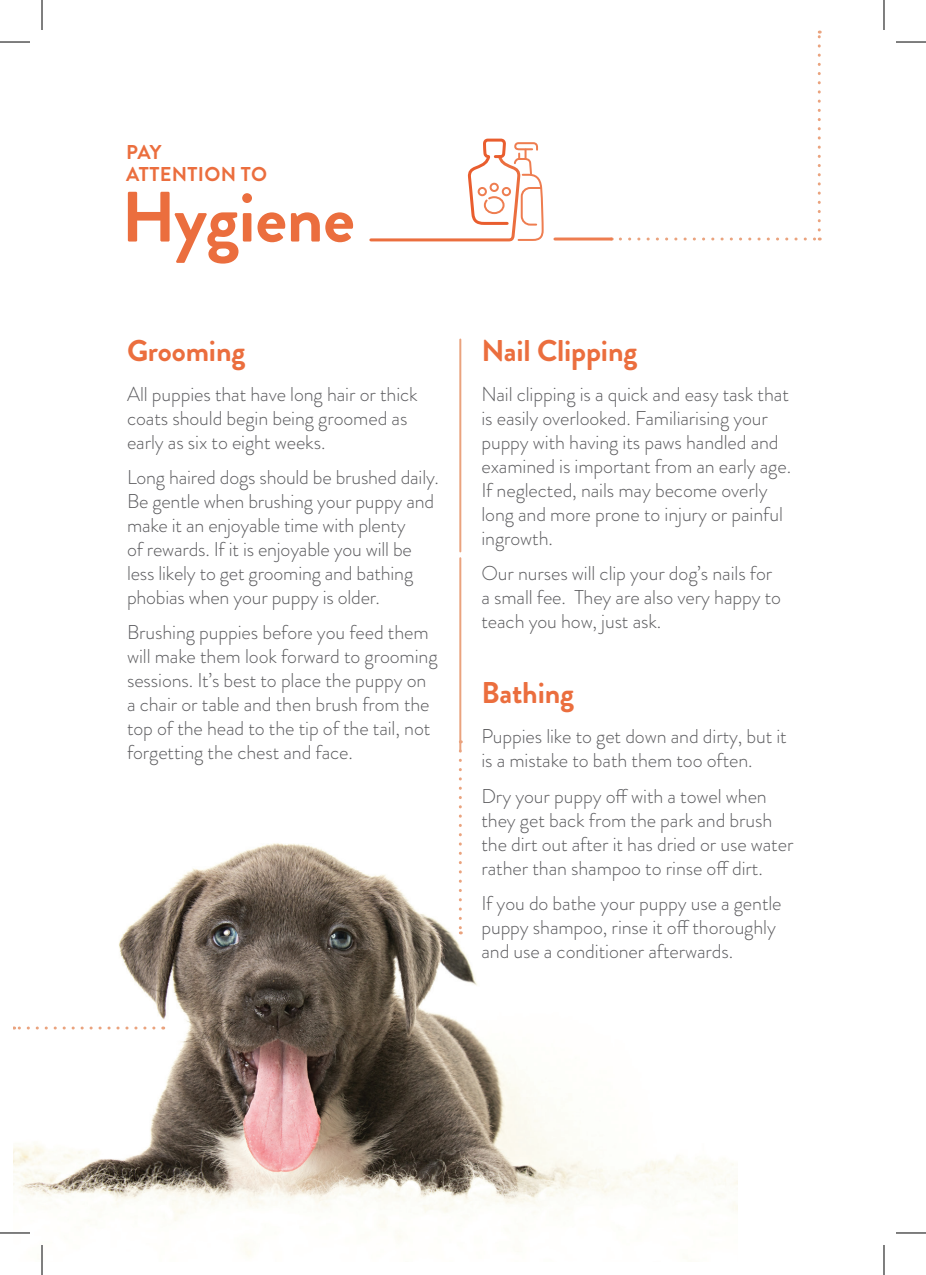
<style>
.page{position:relative;width:926px;height:1275px;background:#fff}
.page>*{position:absolute;margin:0;border:0;box-sizing:border-box;transform-origin:0 0}
.t1{font:700 71px "Brandon Grotesque";letter-spacing:-.005em;color:#eb6e3e}
.t2{font:700 30px "Brandon Grotesque";letter-spacing:-.005em;color:#eb6e3e}
.t3{font:300 20px/24px "Brandon Grotesque";letter-spacing:-.005em;color:#5b5b5e}
.t4{font:700 20px/21.8px "Brandon Grotesque";letter-spacing:.015em;color:#eb6e3e}
</style>
<div class="page">
<img style="left:14px;top:788px;width:723px;height:469px">
<svg style="left:620px;top:237px;width:200px;height:3px"></svg>
<svg style="left:818px;top:31px;width:3px;height:199px"></svg>
<hr style="left:555px;top:237px;width:56px;height:3px;background:#ee7d50">
<hr style="left:459px;top:339px;width:2px;height:212px;background:#eaa37e">
<hr style="left:459px;top:558px;width:2px;height:192px;background:#eaa37e">
<svg style="left:459px;top:751px;width:3px;height:183px"></svg>
<svg style="left:14px;top:1026px;width:140px;height:3px"></svg>
<svg style="left:369px;top:138px;width:175px;height:104px"></svg>
<hr style="left:0;top:1231px;width:30px;height:3px;background:#fff">
<hr style="left:41px;top:1245px;width:2px;height:30px;background:#fff">
<hr style="left:0;top:42px;width:30px;height:1px;background:#000">
<hr style="left:896px;top:42px;width:30px;height:1px;background:#000">
<hr style="left:0;top:1232px;width:30px;height:1px;background:#000">
<hr style="left:896px;top:1232px;width:30px;height:1px;background:#000">
<hr style="left:42px;top:0;width:1px;height:30px;background:#000">
<hr style="left:42px;top:1245px;width:1px;height:30px;background:#000">
<hr style="left:884px;top:0;width:1px;height:30px;background:#000">
<hr style="left:884px;top:1245px;width:1px;height:30px;background:#000">
<p class="t4" style="left:126px;top:142px;width:142px">PAY<br>ATTENTION TO</p>
<h1 class="t1" style="left:121px;top:167px;width:235px">Hygiene</h1>
<h2 class="t2" style="left:127px;top:329px;width:120px">Grooming</h2>
<p class="t3" style="left:127px;top:382px;width:292px">All puppies that have long hair or thick coats should begin being groomed as early as six to eight weeks.</p>
<p class="t3" style="left:127px;top:465px;width:313px">Long haired dogs should be brushed daily.<br>Be gentle when brushing your puppy and make it an enjoyable time with plenty<br>of rewards. If it is enjoyable you will be less likely to get grooming and bathing phobias when your puppy is older.</p>
<p class="t3" style="left:127px;top:620px;width:312px">Brushing puppies before you feed them will make them look forward to grooming sessions. It’s best to place the puppy on a chair or table and then brush from the top of the head to the tip of the tail, not forgetting the chest and face.</p>
<h2 class="t2" style="left:481px;top:329px;width:157px">Nail Clipping</h2>
<p class="t3" style="left:481px;top:382px;width:311px">Nail clipping is a quick and easy task that is easily overlooked. Familiarising your puppy with having its paws handled and examined is important from an early age.<br>If neglected, nails may become overly long and more prone to injury or painful ingrowth.</p>
<p class="t3" style="left:481px;top:561px;width:301px">Our nurses will clip your dog’s nails for a small fee. They are also very happy to teach you how, just ask.</p>
<h2 class="t2" style="left:481px;top:672px;width:94px">Bathing</h2>
<p class="t3" style="left:481px;top:724px;width:307px">Puppies like to get down and dirty, but it is a mistake to bath them too often.</p>
<p class="t3" style="left:481px;top:784px;width:314px">Dry your puppy off with a towel when they get back from the park and brush the dirt out after it has dried or use water rather than shampoo to rinse off dirt.</p>
<p class="t3" style="left:481px;top:891px;width:302px">If you do bathe your puppy use a gentle puppy shampoo, rinse it off thoroughly and use a conditioner afterwards.</p>
</div>
